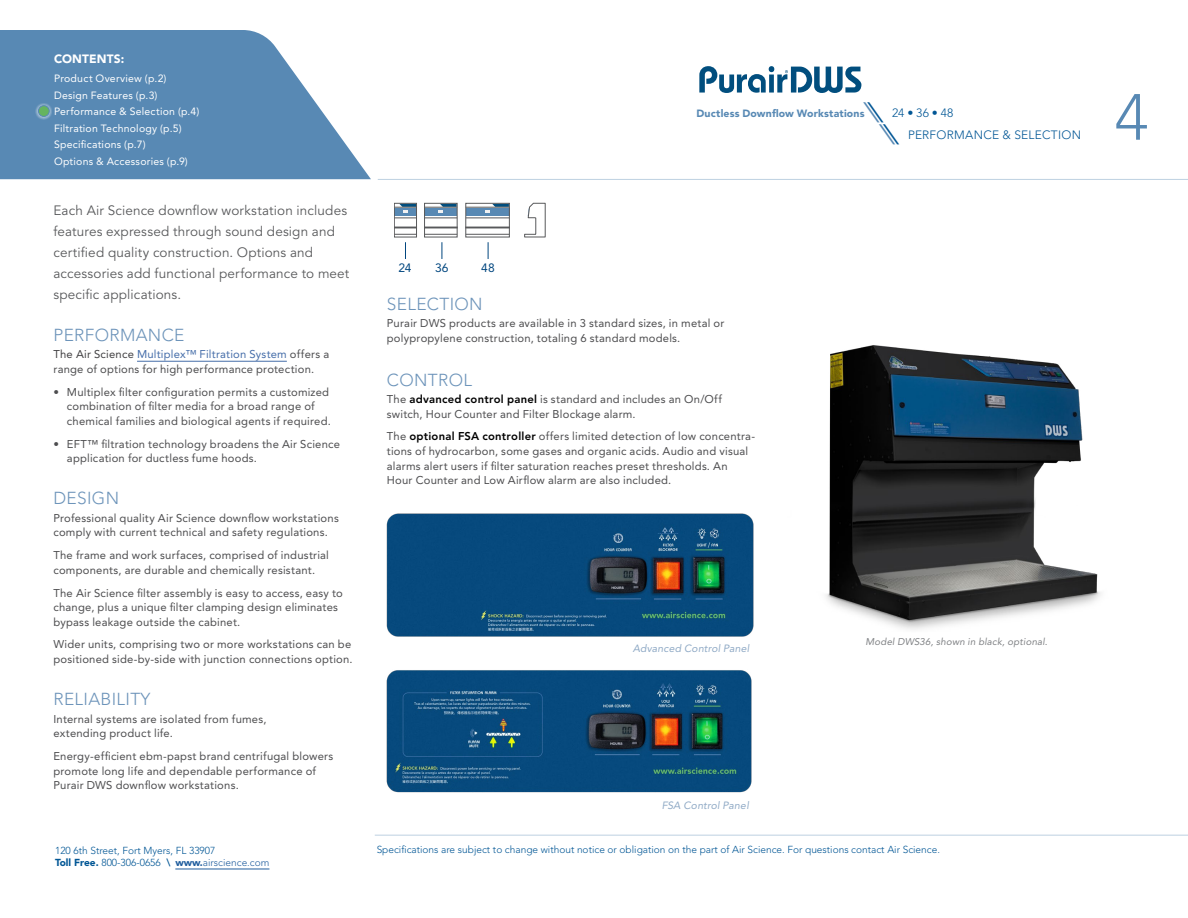
<style>
.page{position:relative;width:1188px;height:918px;background:#fff}
.page>*{position:absolute;margin:0;border:0;box-sizing:border-box;transform-origin:0 0}
.t1{font:300 64.5px "Avenir LT Std";color:#5889b4}
.t2{font:300 17.25px "Avenir LT Std";letter-spacing:.02em;color:#6d94ba}
.t3{font:13.5px/21px "Avenir LT Std";letter-spacing:.01em;color:#58595b}
.t4{font:12.15px "Avenir LT Std";color:#00467f}
.t5{font:300 12px "Avenir LT Std";letter-spacing:.025em;color:#005695}
.t6{font:900 12px "Avenir LT Std";letter-spacing:.01em;color:#fff}
.t7{font:11.25px/14.7px "Avenir LT Std";letter-spacing:.02em;color:#4d4d4f}
.t8{font:10.5px/16.5px "Avenir LT Std";letter-spacing:.02em;color:#fff}
.t9{font:italic 10.5px "Avenir LT Std";letter-spacing:.015em;color:#90aac6}
.t10{font:900 10.5px "Avenir LT Std";letter-spacing:.015em;color:#5889b4}
.t11{font:300 10.2px/12px "Avenir LT Std";color:#005695}
.t12{font:italic 9.75px "Avenir LT Std";letter-spacing:.02em;color:#808285}
.s1{color:#414042}
.s2{color:#456da9}
.s3{font-family:"ITC Avant Garde Std";font-weight:400;font-style:italic;font-size:24px;color:#5889b4}
.s4{font-family:"ITC Avant Garde Std";font-weight:400;font-style:italic;font-size:24px}
.s5{font-weight:800;color:#000}
.s6{font-weight:900}
.s7{font-weight:800}
.s8{font-weight:900;color:#215e9e}
.s9{color:#215e9e}
</style>
<div class="page">
<svg style="left:0;top:30px;width:371px;height:149px;fill:#5889b4"></svg>
<hr style="left:378px;top:179px;width:810px;height:1px;background:#5889b4">
<svg style="left:35px;top:102px;width:17px;height:18px"></svg>
<div style="left:38px;top:106px;width:11px;height:10px;background:#65b460;border-radius:50%"></div>
<div style="left:38px;top:105px;width:11px;height:12px;border:1px solid #5889b4;border-radius:50%"></div>
<svg style="left:405px;top:242px;width:1px;height:17px"></svg>
<svg style="left:441px;top:242px;width:1px;height:17px"></svg>
<svg style="left:488px;top:242px;width:1px;height:17px"></svg>
<hr style="left:137px;top:361px;width:150px;height:1px;background:#456da9">
<img style="left:386px;top:513px;width:368px;height:124px">
<img style="left:386px;top:670px;width:366px;height:123px">
<hr style="left:175px;top:869px;width:94px;height:1px;background:#215e9e">
<hr style="left:375px;top:835px;width:813px;height:1px;background:#5889b4">
<div style="left:466px;top:208px;width:43px;height:8px;background:#5889b4"></div>
<svg style="left:485px;top:205px;width:22px;height:7px"></svg>
<div style="left:466px;top:203px;width:43px;height:34px;border:1px solid #58595b"></div>
<hr style="left:466px;top:207px;width:43px;height:1px;background:#58595b">
<hr style="left:466px;top:234px;width:43px;height:1px;background:#58595b">
<hr style="left:466px;top:218px;width:43px;height:1px;background:#58595b">
<div style="left:425px;top:208px;width:32px;height:8px;background:#5889b4"></div>
<svg style="left:439px;top:205px;width:16px;height:7px"></svg>
<div style="left:424px;top:203px;width:33px;height:34px;border:1px solid #58595b"></div>
<hr style="left:425px;top:207px;width:32px;height:1px;background:#58595b">
<hr style="left:425px;top:234px;width:32px;height:1px;background:#58595b">
<hr style="left:425px;top:218px;width:32px;height:1px;background:#58595b">
<div style="left:394px;top:208px;width:23px;height:8px;background:#5889b4"></div>
<div style="left:394px;top:203px;width:23px;height:34px;border:1px solid #58595b"></div>
<svg style="left:394px;top:227px;width:23px;height:1px"></svg>
<div style="left:424px;top:227px;width:33px;height:1px;border:1px solid #58595b"></div>
<div style="left:466px;top:227px;width:43px;height:1px;border:1px solid #58595b"></div>
<svg style="left:394px;top:204px;width:23px;height:8px"></svg>
<svg style="left:394px;top:234px;width:23px;height:1px"></svg>
<svg style="left:394px;top:218px;width:23px;height:1px"></svg>
<svg style="left:524px;top:203px;width:21px;height:34px"></svg>
<img style="left:826px;top:345px;width:275px;height:285px">
<svg style="left:699px;top:66px;width:162px;height:27px"></svg>
<p class="t6" style="left:54px;top:52px;width:72px">CONTENTS:</p>
<p class="t8" style="left:54px;top:71px;width:147px">Product Overview (p.2)<br>Design Features (p.3)<br>Performance &amp; Selection (p.4)<br>Filtration Technology (p.5)<br>Specifications (p.7)<br>Options &amp; Accessories (p.9)</p>
<p class="t3" style="left:53px;top:200px;width:297px">Each Air Science downflow workstation includes features expressed through sound design and certified quality construction. Options and accessories add functional performance to meet specific applications.</p>
<h2 class="t2" style="left:53px;top:325px;width:132px">PERFORMANCE</h2>
<p class="t7" style="left:53px;top:347px;width:277px"><span class="s1">The Air Science</span> <span class="s2">Multiplex™ Filtration System</span> offers a range of options for high performance protection.</p>
<p class="t7" style="left:67px;top:384px;width:265px;text-indent:-14px">• Multiplex filter configuration permits a customized combination of filter media for a broad range of chemical families and biological agents if required.</p>
<p class="t7" style="left:67px;top:436px;width:275px;text-indent:-14px">• EFT™ filtration technology broadens the Air Science application for ductless fume hoods.</p>
<h2 class="t2" style="left:53px;top:488px;width:67px">DESIGN</h2>
<p class="t7" style="left:53px;top:511px;width:287px">Professional quality Air Science downflow workstations comply with current technical and safety regulations.</p>
<p class="t7" style="left:53px;top:548px;width:277px">The frame and work surfaces, comprised of industrial components, are durable and chemically resistant.</p>
<p class="t7" style="left:53px;top:585px;width:291px">The Air Science filter assembly is easy to access, easy to change, plus a unique filter clamping design eliminates bypass leakage outside the cabinet.</p>
<p class="t7" style="left:53px;top:637px;width:301px">Wider units, comprising two or more workstations can be positioned side-by-side with junction connections option.</p>
<h2 class="t2" style="left:53px;top:689px;width:99px">RELIABILITY</h2>
<p class="t7" style="left:53px;top:712px;width:215px">Internal systems are isolated from fumes, extending product life.</p>
<p class="t7" style="left:53px;top:749px;width:281px">Energy-efficient ebm-papst brand centrifugal blowers promote long life and dependable performance of<br>Purair DWS downflow workstations.</p>
<p class="t10" style="left:696px;top:107px;width:170px">Ductless Downflow Workstations</p>
<p class="t5" style="left:867px;top:106px;width:88px"><span class="s3">\</span><span class="s4">\</span>24 • 36 • 48</p>
<p class="t4" style="left:398px;top:261px;width:15px">24</p>
<p class="t4" style="left:435px;top:261px;width:15px">36</p>
<p class="t4" style="left:481px;top:261px;width:15px">48</p>
<h2 class="t2" style="left:387px;top:294px;width:97px">SELECTION</h2>
<p class="t7" style="left:387px;top:316px;width:339px">Purair DWS products are available in 3 standard sizes, in metal or polypropylene construction, totaling 6 standard models.</p>
<h2 class="t2" style="left:387px;top:370px;width:87px">CONTROL</h2>
<p class="t7" style="left:387px;top:392px;width:337px">The <span class="s5">advanced control panel</span> is standard and includes an On/Off switch, Hour Counter and Filter Blockage alarm.</p>
<p class="t7" style="left:387px;top:429px;width:370px">The <span class="s5">optional FSA controller</span> offers limited detection of low concentra&shy;tions of hydrocarbon, some gases and organic acids. Audio and visual alarms alert users if filter saturation reaches preset thresholds. An Hour Counter and Low Airflow alarm are also included.</p>
<p class="t9" style="left:633px;top:642px;width:118px">Advanced Control Panel</p>
<p class="t9" style="left:662px;top:799px;width:89px">FSA Control Panel</p>
<p class="t5" style="left:883px;top:128px;width:199px"><span class="s3">\</span><span class="s4">\</span>PERFORMANCE &amp; SELECTION</p>
<p class="t12" style="left:865px;top:636px;width:184px">Model DWS36, shown in black, optional.</p>
<p class="t11" style="left:55px;top:845px;width:216px">120 6th Street, Fort Myers, FL 33907<br><span class="s6">Toll Free.</span> 800-306-0656 <span class="s7">\</span> <span class="s8">www.</span><span class="s9">airscience.com</span></p>
<p class="t11" style="left:377px;top:844px;width:565px">Specifications are subject to change without notice or obligation on the part of Air Science. For questions contact Air Science.</p>
<h1 class="t1" style="left:1115px;top:80px;width:35px">4</h1>
</div>
